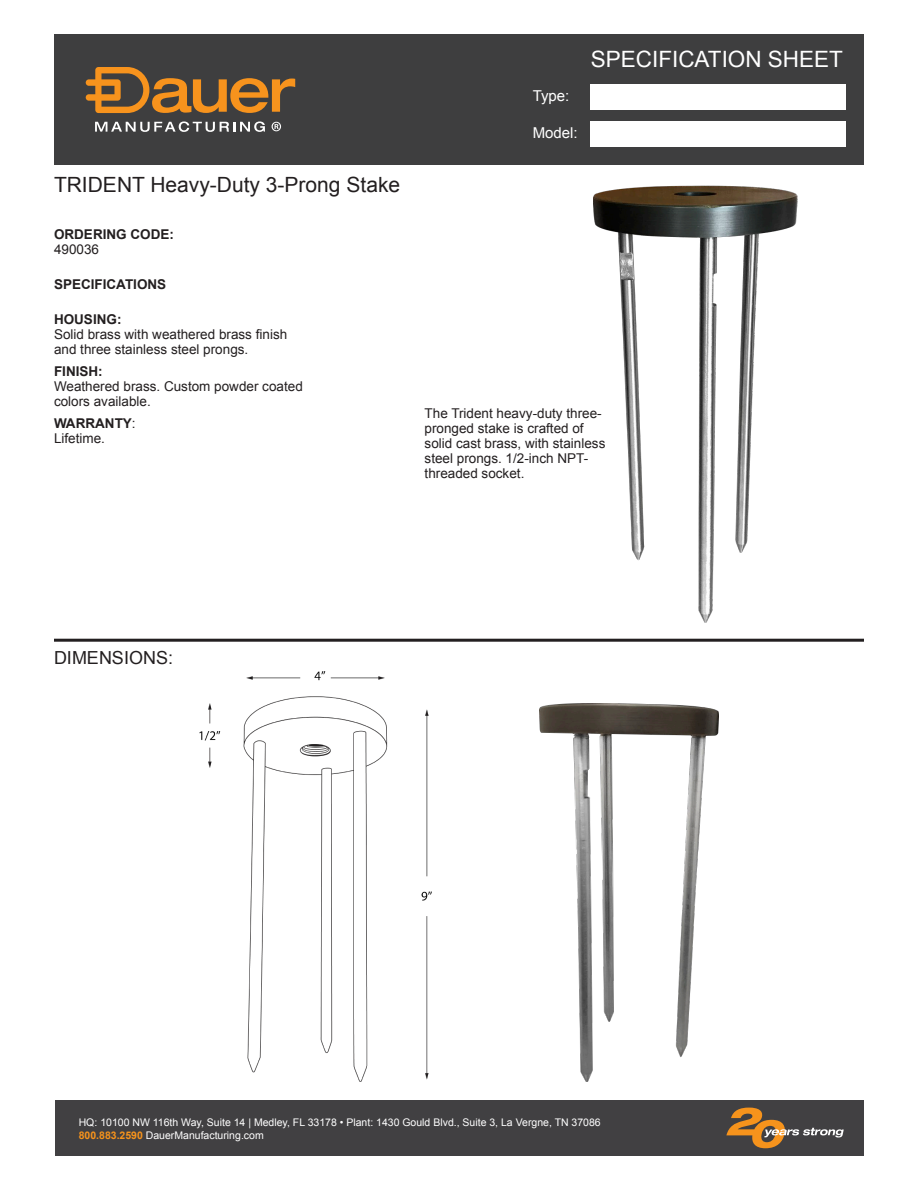
<style>
.page{position:relative;width:918px;height:1188px;background:#fff}
.page>*{position:absolute;margin:0;border:0;box-sizing:border-box;transform-origin:0 0}
.t1{font:22.5px "Arial";color:#fff}
.t2{font:21px "Arial";color:#231f20}
.t3{font:18px "Arial";color:#231f20}
.t4{font:15px "Arial";color:#fff}
.t5{font:13.5px/15px "Arial";color:#231f20}
.t6{font:700 13.5px/15px "Arial";color:#231f20}
.t7{font:10.5px/12.6px "Arial";color:#fff}
.s1{font-weight:400}
.s2{font-weight:700}
.s3{font-weight:700;color:#f6931c}
</style>
<div class="page">
<hr style="left:54px;top:639px;width:810px;height:3px;background:#231f20">
<img style="left:540px;top:704px;width:179px;height:378px">
<img style="left:593px;top:186px;width:204px;height:436px">
<img style="left:199px;top:671px;width:233px;height:411px">
<div style="left:54px;top:34px;width:810px;height:131px;background:#3e3e3f"></div>
<div style="left:591px;top:84px;width:255px;height:25px;background:#fff"></div>
<div style="left:591px;top:122px;width:255px;height:25px;background:#fff"></div>
<svg style="left:95px;top:121px;width:170px;height:11px"></svg>
<svg style="left:272px;top:122px;width:9px;height:9px"></svg>
<svg style="left:86px;top:67px;width:209px;height:46px"></svg>
<div style="left:56px;top:1101px;width:808px;height:55px;background:#414042"></div>
<svg style="left:726px;top:1108px;width:118px;height:40px"></svg>
<p class="t4" style="left:533px;top:85px;width:38px">Type:</p>
<p class="t1" style="left:591px;top:44px;width:254px">SPECIFICATION SHEET</p>
<p class="t2" style="left:54px;top:171px;width:348px">TRIDENT Heavy-Duty 3-Prong Stake</p>
<p class="t6" style="left:54px;top:227px;width:122px">ORDERING CODE:<br><span class="s1">490036</span></p>
<p class="t6" style="left:54px;top:277px;width:114px">SPECIFICATIONS</p>
<p class="t5" style="left:54px;top:312px;width:235px"><span class="s2">HOUSING:<br></span>Solid brass with weathered brass finish and three stainless steel prongs.</p>
<p class="t5" style="left:54px;top:364px;width:250px"><span class="s2">FINISH:<br></span>Weathered brass. Custom powder coated colors available.</p>
<p class="t5" style="left:54px;top:416px;width:83px"><span class="s2">WARRANTY</span>:<br>Lifetime.</p>
<p class="t5" style="left:425px;top:406px;width:182px">The Trident heavy-duty three&shy;pronged stake is crafted of solid cast brass, with stainless steel prongs. 1/2-inch NPT&shy;threaded socket.</p>
<p class="t3" style="left:54px;top:646px;width:121px">DIMENSIONS:</p>
<p class="t7" style="left:79px;top:1116px;width:524px">HQ: 10100 NW 116th Way, Suite 14 | Medley, FL 33178 • Plant: 1430 Gould Blvd., Suite 3, La Vergne, TN 37086<br><span class="s3">800.883.2590</span> DauerManufacturing.com</p>
</div>
